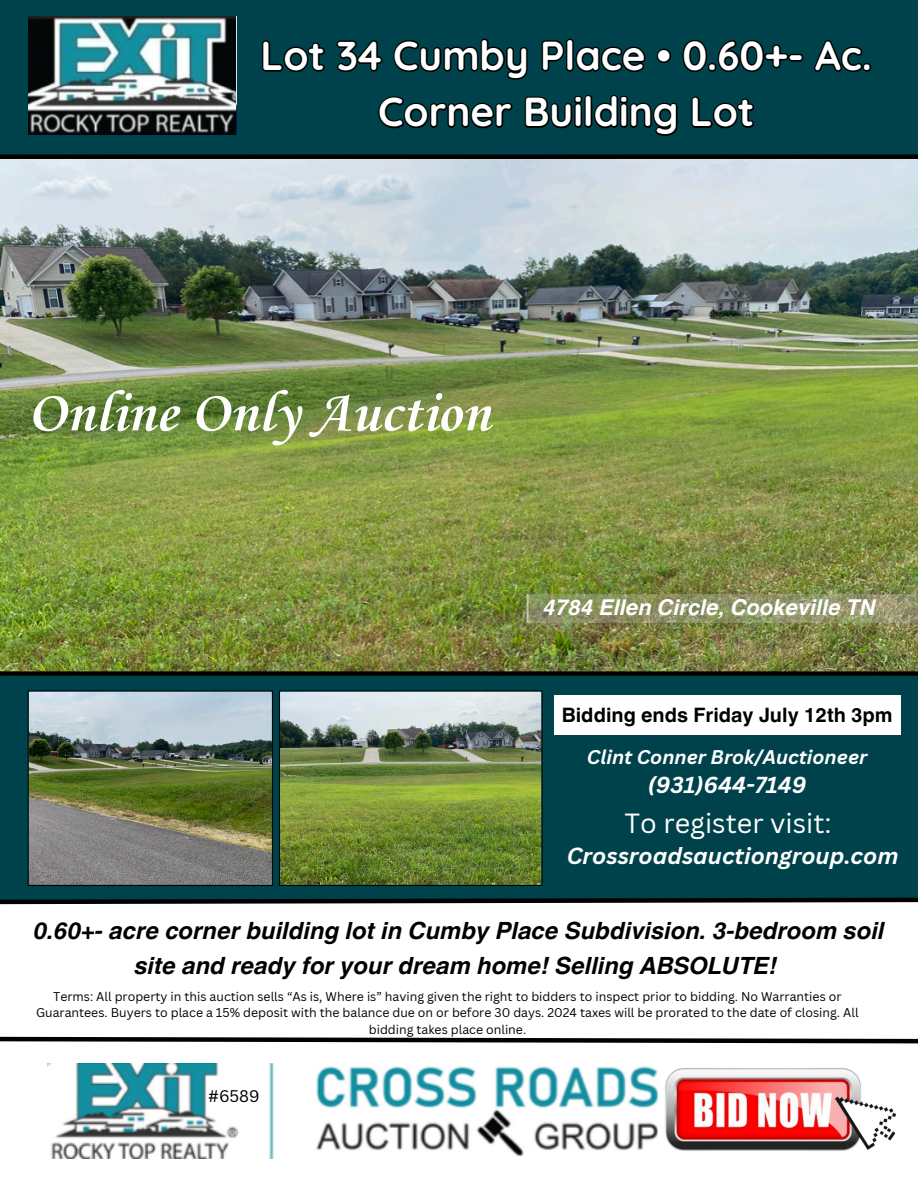
<style>
.page{position:relative;width:918px;height:1188px;background:#00424b}
.page>*{position:absolute;margin:0;border:0;box-sizing:border-box;transform-origin:0 0}
.t1{font:700 58.95px "Corsiva";color:#fff}
.t2{font:700 40.5px/56.2px "Quicksand";color:#fff;text-align:center}
.t3{font:27px "Canva Sans";color:#fff}
.t4{font:italic 700 23.7px/34.8px "Helvetica World";color:#000;text-align:center}
.t5{font:italic 700 22.65px "Canva Sans";color:#fff}
.t6{font:italic 700 22.5px "Canva Sans";color:#fff}
.t7{font:italic 700 21.9px "Helvetica World";color:#fff}
.t8{font:700 19.95px "Helvetica World";color:#000}
.t9{font:italic 700 19.35px "Canva Sans";color:#fff}
.t10{font:16.35px "Canva Sans";color:#000}
.t11{font:12.3px/16.5px "Canva Sans";color:#000;text-align:center}
</style>
<div class="page">
<div style="left:0;top:900px;width:918px;height:288px;background:#fff"></div>
<img style="left:29px;top:16px;width:208px;height:118px">
<img style="left:0;top:159px;width:918px;height:512px">
<svg style="left:262px;top:38px;width:610px;height:42px"></svg>
<svg style="left:376px;top:95px;width:381px;height:73px"></svg>
<div style="left:0;top:154px;width:918px;height:5px;background:#000"></div>
<div style="left:0;top:671px;width:918px;height:5px;background:#000"></div>
<img style="left:27px;top:690px;width:246px;height:196px">
<img style="left:279px;top:690px;width:264px;height:196px">
<img style="left:471px;top:594px;width:447px;height:28px">
<img style="left:47px;top:1064px;width:611px;height:94px">
<svg style="left:0;top:897px;width:918px;height:8px"></svg>
<svg style="left:0;top:1036px;width:918px;height:8px"></svg>
<img style="left:665px;top:1068px;width:232px;height:83px">
<div style="left:554px;top:695px;width:346px;height:39px;background:#fff"></div>
<p class="t2" style="left:261px;top:27px;width:613px">Lot 34 Cumby Place • 0.60+- Ac.<br>Corner Building Lot</p>
<p class="t1" style="left:27px;top:384px;width:464px">Online Only Auction</p>
<h5 class="t7" style="left:543px;top:589px;width:334px">4784 Ellen Circle, Cookeville TN</h5>
<h4 class="t8" style="left:562px;top:698px;width:332px">Bidding ends Friday July 12th 3pm</h4>
<p class="t9" style="left:587px;top:743px;width:282px">Clint Conner Brok/Auctioneer</p>
<p class="t6" style="left:648px;top:769px;width:160px">(931)644-7149</p>
<p class="t3" style="left:624px;top:805px;width:209px">To register visit:</p>
<h6 class="t5" style="left:567px;top:840px;width:333px">Crossroadsauctiongroup.com</h6>
<h4 class="t4" style="left:33px;top:911px;width:853px">0.60+- acre corner building lot in Cumby Place Subdivision. 3-bedroom soil site and ready for your dream home! Selling ABSOLUTE!</h4>
<h3 class="t11" style="left:36px;top:988px;width:824px">Terms: All property in this auction sells “As is, Where is” having given the right to bidders to inspect prior to bidding. No Warranties or<br>Guarantees. Buyers to place a 15% deposit with the balance due on or before 30 days. 2024 taxes will be prorated to the date of closing. All bidding takes place online.</h3>
<h5 class="t10" style="left:208px;top:1084px;width:53px">#6589</h5>
</div>
